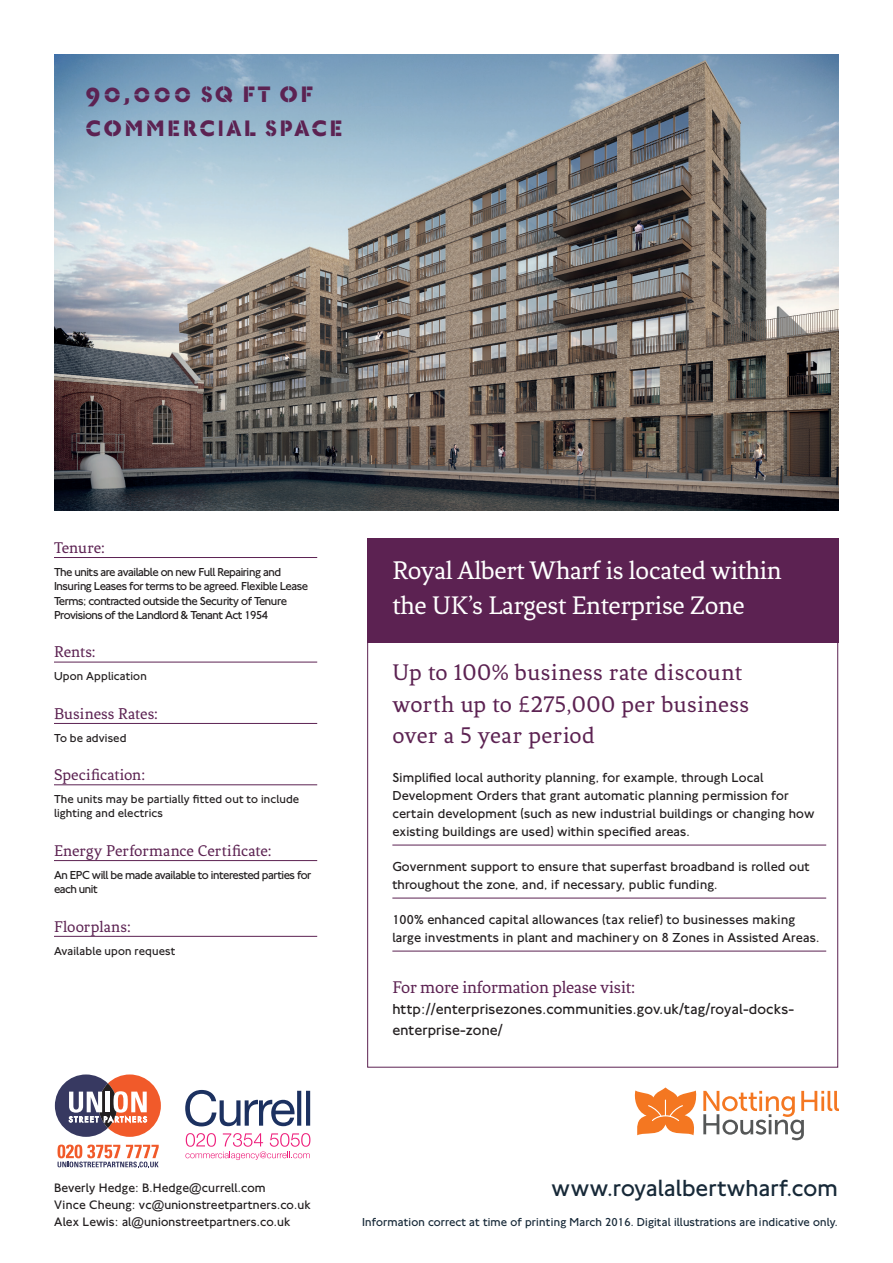
<style>
.page{position:relative;width:893px;height:1263px;background:#fff}
.page>*{position:absolute;margin:0;border:0;box-sizing:border-box;transform-origin:0 0}
.t1{font:700 27.6px "RAW Stencil Johnston ITC";color:#5c2252}
.t2{font:27px/34.5px "Fenix";letter-spacing:-.01em;color:#fff}
.t3{font:24px/31.5px "Fenix";letter-spacing:.015em;color:#5c2252}
.t4{font:300 24px "New Johnston";letter-spacing:.005em;color:#172938}
.t5{font:700 23.1px "RAW Stencil Johnston ITC";letter-spacing:.09em;color:#5c2252}
.t6{font:18px "Fenix";letter-spacing:-.01em;color:#5c2252}
.Mix_titles{font:16.5px "Fenix";color:#5c2252}
.t7{font:300 15px/21px "New Johnston";letter-spacing:.01em;color:#231f20}
.t8{font:300 13.5px/18px "New Johnston";letter-spacing:.01em;color:#231f20}
.t9{font:300 12.75px "New Johnston";letter-spacing:.01em;color:#231f20}
.t10{font:300 12px/14.4px "New Johnston";letter-spacing:-.04em;color:#231f20}
.t11{font:300 12px/14.4px "New Johnston";letter-spacing:.01em;color:#231f20}
.t12{font:300 12px "New Johnston";letter-spacing:.01em;color:#172938}
.s1{font-size:23.1px}
</style>
<div class="page">
<hr style="left:54px;top:557px;width:263px;height:1px;background:#5c2252">
<hr style="left:54px;top:662px;width:263px;height:1px;background:#5c2252">
<hr style="left:54px;top:723px;width:263px;height:1px;background:#5c2252">
<hr style="left:54px;top:784px;width:263px;height:1px;background:#5c2252">
<hr style="left:54px;top:860px;width:263px;height:1px;background:#5c2252">
<hr style="left:54px;top:936px;width:263px;height:1px;background:#5c2252">
<svg style="left:634px;top:1087px;width:63px;height:49px"></svg>
<svg style="left:703px;top:1091px;width:136px;height:49px"></svg>
<div style="left:367px;top:538px;width:471px;height:529px;background:#fff;border:1px solid #5c2252"></div>
<hr style="left:392px;top:845px;width:434px;height:1px;background:#5c2252">
<hr style="left:392px;top:898px;width:434px;height:1px;background:#5c2252">
<hr style="left:392px;top:951px;width:434px;height:1px;background:#5c2252">
<div style="left:367px;top:538px;width:472px;height:105px;background:#5c2252"></div>
<img style="left:54px;top:54px;width:785px;height:456px">
<svg style="left:58px;top:1144px;width:101px;height:23px"></svg>
<svg style="left:55px;top:1074px;width:106px;height:63px"></svg>
<svg style="left:185px;top:1090px;width:125px;height:36px"></svg>
<svg style="left:185px;top:1133px;width:125px;height:27px"></svg>
<p class="t1" style="left:85px;top:76px;width:230px">90,000 <span class="s1">SQ FT OF</span></p>
<p class="t5" style="left:85px;top:114px;width:259px">COMMERCIAL SPACE</p>
<p class="Mix_titles" style="left:54px;top:538px;width:52px">Tenure:</p>
<p class="t10" style="left:54px;top:565px;width:256px">The units are available on new Full Repairing and Insuring Leases for terms to be agreed. Flexible Lease Terms; contracted outside the Security of Tenure Provisions of the Landlord &amp; Tenant Act 1954</p>
<p class="Mix_titles" style="left:54px;top:643px;width:43px">Rents:</p>
<p class="t11" style="left:54px;top:669px;width:94px">Upon Application</p>
<p class="Mix_titles" style="left:54px;top:704px;width:105px">Business Rates:</p>
<p class="t11" style="left:54px;top:730px;width:74px">To be advised</p>
<p class="Mix_titles" style="left:54px;top:766px;width:93px">Specification:</p>
<p class="t11" style="left:54px;top:792px;width:247px">The units may be partially fitted out to include lighting and electrics</p>
<p class="Mix_titles" style="left:54px;top:841px;width:219px">Energy Performance Certificate:</p>
<p class="t10" style="left:54px;top:868px;width:259px">An EPC will be made available to interested parties for each unit</p>
<p class="Mix_titles" style="left:54px;top:917px;width:78px">Floorplans:</p>
<p class="t11" style="left:54px;top:943px;width:123px">Available upon request</p>
<p class="t2" style="left:392px;top:553px;width:391px">Royal Albert Wharf is located within the UK’s Largest Enterprise Zone</p>
<p class="t3" style="left:392px;top:657px;width:358px">Up to 100% business rate discount worth up to £275,000 per business over a 5 year period</p>
<p class="t8" style="left:392px;top:769px;width:424px">Simplified local authority planning, for example, through Local Development Orders that grant automatic planning permission for certain development (such as new industrial buildings or changing how existing buildings are used) within specified areas.</p>
<p class="t8" style="left:392px;top:858px;width:419px">Government support to ensure that superfast broadband is rolled out throughout the zone, and, if necessary, public funding.</p>
<p class="t8" style="left:392px;top:911px;width:428px">100% enhanced capital allowances (tax relief) to businesses making large investments in plant and machinery on 8 Zones in Assisted Areas.</p>
<p class="t6" style="left:392px;top:977px;width:244px">For more information please visit:</p>
<p class="t7" style="left:392px;top:998px;width:403px">http://enterprisezones.communities.gov.uk/tag/royal-docks&shy;enterprise-zone/</p>
<p class="t9" style="left:54px;top:1180px;width:213px">Beverly Hedge: B.Hedge@currell.com</p>
<p class="t9" style="left:54px;top:1197px;width:258px">Vince Cheung: vc@unionstreetpartners.co.uk</p>
<p class="t9" style="left:54px;top:1214px;width:238px">Alex Lewis: al@unionstreetpartners.co.uk</p>
<p class="t4" style="left:552px;top:1174px;width:288px">www.royalalbertwharf.com</p>
<p class="t12" style="left:362px;top:1215px;width:477px">Information correct at time of printing March 2016. Digital illustrations are indicative only.</p>
</div>
